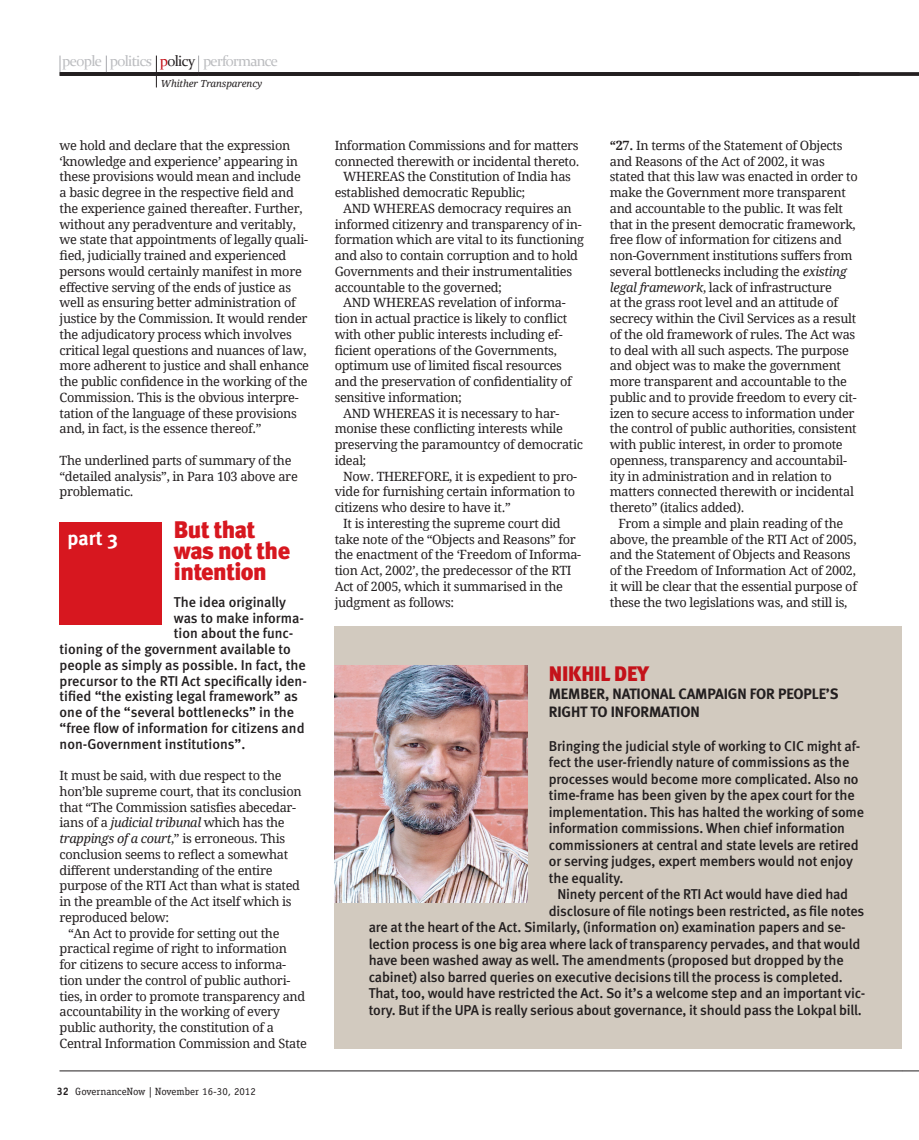
<style>
.page{position:relative;width:919px;height:1140px;background:#fff}
.page>*{position:absolute;margin:0;border:0;box-sizing:border-box;transform-origin:0 0}
.Headline_Red{font:900 24px/21px "Meta";letter-spacing:-.025em;color:#d7171f}
.BodySans-8_10{font:900 21px "Meta";letter-spacing:-.01em;color:#c4121a}
.t1{font:700 19.95px "Meta";color:#fff}
.BodySans-8_10-2{font:700 15px/18px "Meta";letter-spacing:-.01em;color:#231f20}
.t2{font:15px "Constantia";letter-spacing:-.05em;color:#bcbdc0}
.BodySans-8_10-3{font:500 14.25px/16.5px "Meta";letter-spacing:-.01em;color:#231f20}
.Body_Sans_2{font:500 14.25px "Meta";color:#231f20}
.BodyCopy-8_5_10_5{font:12.75px/15.8px "Droid Serif Pro";letter-spacing:-.025em;color:#231f20}
.t3{font:10.5px "Officina Serif Std";color:#231f20}
.BodyCopy-8_10{font:italic 9.75px "Droid Serif Pro";letter-spacing:-.01em;color:#231f20}
.s1{color:#c4121a}
.s2{color:#231f20}
.s3{font-style:italic}
.s4{font-weight:700;font-size:10.8px}
.s5{font-weight:700}
</style>
<div class="page">
<svg style="left:902px;top:1070px;width:16px;height:1px"></svg>
<hr style="left:59px;top:1070px;width:843px;height:1px;background:#231f20">
<svg style="left:859px;top:72px;width:59px;height:4px"></svg>
<svg style="left:198px;top:56px;width:1px;height:16px"></svg>
<svg style="left:60px;top:56px;width:1px;height:16px"></svg>
<hr style="left:156px;top:56px;width:1px;height:31px;background:#231f20">
<svg style="left:106px;top:56px;width:1px;height:16px"></svg>
<hr style="left:60px;top:72px;width:799px;height:4px;background:#231f20">
<div style="left:59px;top:522px;width:102px;height:103px;background:#d7171f"></div>
<div style="left:334px;top:626px;width:567px;height:422px;background:#d2cabf"></div>
<img style="left:334px;top:665px;width:193px;height:237px">
<p class="t2" style="left:62px;top:50px;width:217px">people politics <span class="s1">p</span><span class="s2">olicy</span> performance</p>
<p class="BodyCopy-8_10" style="left:161px;top:77px;width:103px">Whither Transparency</p>
<p class="BodyCopy-8_5_10_5" style="left:60px;top:137px;width:251px">we hold and declare that the expression ‘knowledge and experience’ appearing in these provisions would mean and include a basic degree in the respective field and the experience gained thereafter. Further, without any peradventure and veritably, we state that appointments of legally quali&shy;fied, judicially trained and experienced persons would certainly manifest in more effective serving of the ends of justice as well as ensuring better administration of justice by the Commission. It would render the adjudicatory process which involves critical legal questions and nuances of law, more adherent to justice and shall enhance the public confidence in the working of the Commission. This is the obvious interpre&shy;tation of the language of these provisions and, in fact, is the essence thereof.”</p>
<p class="BodyCopy-8_5_10_5" style="left:60px;top:452px;width:240px">The underlined parts of summary of the “detailed analysis”, in Para 103 above are problematic.</p>
<p class="Headline_Red" style="left:174px;top:519px;width:118px">But that was not the intention</p>
<p class="Body_Sans_2" style="left:174px;top:593px;width:114px">The idea originally</p>
<p class="Body_Sans_2" style="left:174px;top:609px;width:131px">was to make informa-</p>
<p class="Body_Sans_2" style="left:174px;top:625px;width:121px">tion about the func-</p>
<p class="Body_Sans_2" style="left:60px;top:641px;width:233px">tioning of the government available to</p>
<p class="Body_Sans_2" style="left:60px;top:656px;width:248px">people as simply as possible. In fact, the</p>
<p class="Body_Sans_2" style="left:60px;top:672px;width:249px">precursor to the RTI Act specifically iden-</p>
<p class="Body_Sans_2" style="left:60px;top:688px;width:240px">tified “the existing legal framework” as</p>
<p class="Body_Sans_2" style="left:60px;top:704px;width:236px">one of the “several bottlenecks” in the</p>
<p class="Body_Sans_2" style="left:60px;top:719px;width:246px">“free flow of information for citizens and</p>
<p class="Body_Sans_2" style="left:60px;top:735px;width:187px">non-Government institutions”.</p>
<p class="BodyCopy-8_5_10_5" style="left:60px;top:767px;width:243px">It must be said, with due respect to the hon’ble supreme court, that its conclusion that “The Commission satisfies abecedar&shy;ians of a <span class="s3">judicial tribunal</span> which has the <span class="s3">trappings of a court</span>,” is erroneous. This conclusion seems to reflect a somewhat different understanding of the entire purpose of the RTI Act than what is stated in the preamble of the Act itself which is reproduced below:</p>
<p class="BodyCopy-8_5_10_5" style="left:60px;top:924px;width:249px;text-indent:9px">“An Act to provide for setting out the practical regime of right to information for citizens to secure access to informa&shy;tion under the control of public authori&shy;ties, in order to promote transparency and accountability in the working of every public authority, the constitution of a Central Information Commission and State</p>
<p class="t1" style="left:68px;top:526px;width:52px">part 3</p>
<p class="t3" style="left:57px;top:1085px;width:200px"><span class="s4">32</span> GovernanceNow | November 16-30, 2012</p>
<p class="BodyCopy-8_5_10_5" style="left:334px;top:137px;width:246px">Information Commissions and for matters connected therewith or incidental thereto.</p>
<p class="BodyCopy-8_5_10_5" style="left:334px;top:168px;width:238px;text-indent:9px">WHEREAS the Constitution of India has established democratic Republic;</p>
<p class="BodyCopy-8_5_10_5" style="left:334px;top:200px;width:251px;text-indent:9px">AND WHEREAS democracy requires an informed citizenry and transparency of in&shy;formation which are vital to its functioning and also to contain corruption and to hold Governments and their instrumentalities accountable to the governed;</p>
<p class="BodyCopy-8_5_10_5" style="left:334px;top:294px;width:239px;text-indent:9px">AND WHEREAS revelation of informa&shy;tion in actual practice is likely to conflict with other public interests including ef&shy;ficient operations of the Governments, optimum use of limited fiscal resources and the preservation of confidentiality of sensitive information;</p>
<p class="BodyCopy-8_5_10_5" style="left:334px;top:405px;width:250px;text-indent:9px">AND WHEREAS it is necessary to har&shy;monise these conflicting interests while preserving the paramountcy of democratic ideal;</p>
<p class="BodyCopy-8_5_10_5" style="left:334px;top:468px;width:244px;text-indent:9px">Now. THEREFORE, it is expedient to pro&shy;vide for furnishing certain information to citizens who desire to have it.”</p>
<p class="BodyCopy-8_5_10_5" style="left:334px;top:515px;width:248px;text-indent:9px">It is interesting the supreme court did take note of the “Objects and Reasons” for the enactment of the ‘Freedom of Informa&shy;tion Act, 2002’, the predecessor of the RTI Act of 2005, which it summarised in the judgment as follows:</p>
<p class="BodyCopy-8_5_10_5" style="left:609px;top:137px;width:249px"><span class="s5">“27.</span> In terms of the Statement of Objects and Reasons of the Act of 2002, it was stated that this law was enacted in order to make the Government more transparent and accountable to the public. It was felt that in the present democratic framework, free flow of information for citizens and non-Government institutions suffers from several bottlenecks including the <span class="s3">existing legal framework</span>, lack of infrastructure<br>at the grass root level and an attitude of secrecy within the Civil Services as a result of the old framework of rules. The Act was to deal with all such aspects. The purpose and object was to make the government more transparent and accountable to the public and to provide freedom to every cit&shy;izen to secure access to information under the control of public authorities, consistent with public interest, in order to promote openness, transparency and accountabil&shy;ity in administration and in relation to matters connected therewith or incidental thereto” (italics added).</p>
<p class="BodyCopy-8_5_10_5" style="left:609px;top:515px;width:249px;text-indent:9px">From a simple and plain reading of the above, the preamble of the RTI Act of 2005, and the Statement of Objects and Reasons of the Freedom of Information Act of 2002, it will be clear that the essential purpose of these the two legislations was, and still is,</p>
<p class="BodySans-8_10" style="left:549px;top:661px;width:102px">NIKHIL DEY</p>
<p class="BodySans-8_10-2" style="left:549px;top:685px;width:291px">MEMBER, NATIONAL CAMPAIGN FOR PEOPLE’S<br>RIGHT TO INFORMATION</p>
<p class="BodySans-8_10-3" style="left:549px;top:737px;width:317px">Bringing the judicial style of working to CIC might af&shy;fect the user-friendly nature of commissions as the processes would become more complicated. Also no time-frame has been given by the apex court for the implementation. This has halted the working of some information commissions. When chief information commissioners at central and state levels are retired or serving judges, expert members would not enjoy the equality.</p>
<p class="BodySans-8_10-3" style="left:557px;top:885px;width:292px">Ninety percent of the RTI Act would have died had</p>
<p class="BodySans-8_10-3" style="left:549px;top:902px;width:317px">disclosure of file notings been restricted, as file notes</p>
<p class="BodySans-8_10-3" style="left:369px;top:918px;width:478px">are at the heart of the Act. Similarly, (information on) examination papers and se-</p>
<p class="BodySans-8_10-3" style="left:369px;top:935px;width:493px">lection process is one big area where lack of transparency pervades, and that would</p>
<p class="BodySans-8_10-3" style="left:369px;top:951px;width:476px">have been washed away as well. The amendments (proposed but dropped by the</p>
<p class="BodySans-8_10-3" style="left:369px;top:968px;width:475px">cabinet) also barred queries on executive decisions till the process is completed.</p>
<p class="BodySans-8_10-3" style="left:369px;top:984px;width:498px">That, too, would have restricted the Act. So it’s a welcome step and an important vic-</p>
<p class="BodySans-8_10-3" style="left:369px;top:1001px;width:494px">tory. But if the UPA is really serious about governance, it should pass the Lokpal bill.</p>
</div>
